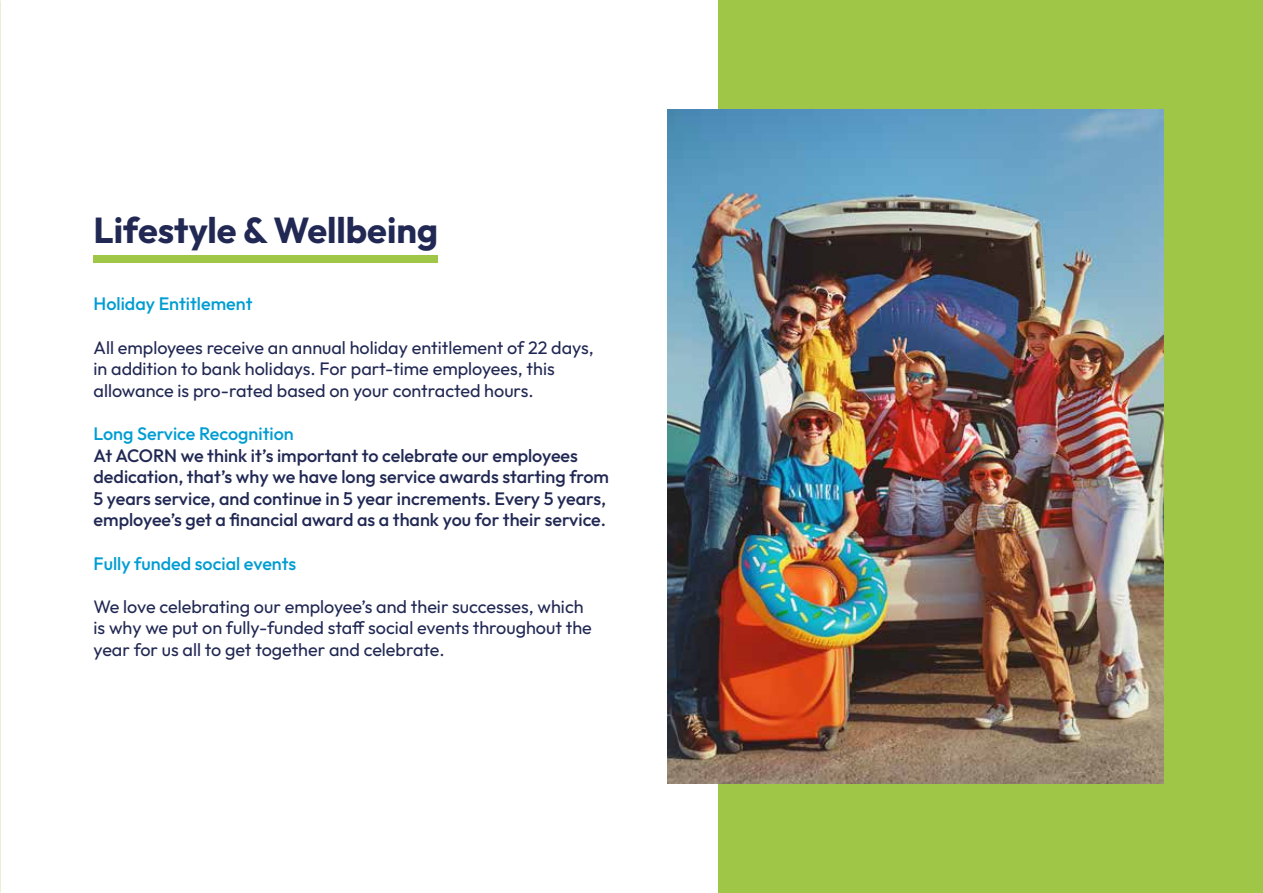
<style>
.page{position:relative;width:1263px;height:893px;background:#fff}
.page>*{position:absolute;margin:0;border:0;box-sizing:border-box;transform-origin:0 0}
.t1{font:700 36px "Outfit";color:#212853}
.t2{font:18px/21.6px "Outfit";color:#212853}
.t3{font:500 18px/21.6px "Outfit";color:#212853}
.t4{font:500 18px "Outfit";color:#009dd3}
.s1{font-style:inherit}
</style>
<div class="page">
<div style="left:719px;top:0;width:544px;height:893px;background:#9fc646"></div>
<div style="left:94px;top:255px;width:344px;height:8px;background:#9fc646"></div>
<img style="left:668px;top:109px;width:495px;height:674px">
<h1 class="t1" style="left:94px;top:207px;width:346px">Lifestyle &amp; Wellbeing</h1>
<p class="t4" style="left:94px;top:292px;width:160px"><span class="s1">H</span>oliday Entitlement</p>
<p class="t2" style="left:94px;top:337px;width:502px">All employees receive an annual holiday entitlement of 22 days, in addition to bank holidays. For part-time employees, this allowance is pro-rated based on your contracted hours.</p>
<p class="t4" style="left:94px;top:422px;width:202px">Long Service Recognition</p>
<p class="t3" style="left:94px;top:445px;width:517px">At ACORN we think it’s important to celebrate our employees dedication, that’s why we have long service awards starting from 5 years service, and continue in 5 year increments. Every 5 years, employee’s get a financial award as a thank you for their service.</p>
<p class="t4" style="left:94px;top:551px;width:204px">Fully funded social events</p>
<p class="t2" style="left:94px;top:596px;width:500px">We love celebrating our employee’s and their successes, which is why we put on fully-funded staff social events throughout the year for us all to get together and celebrate.</p>
</div>
